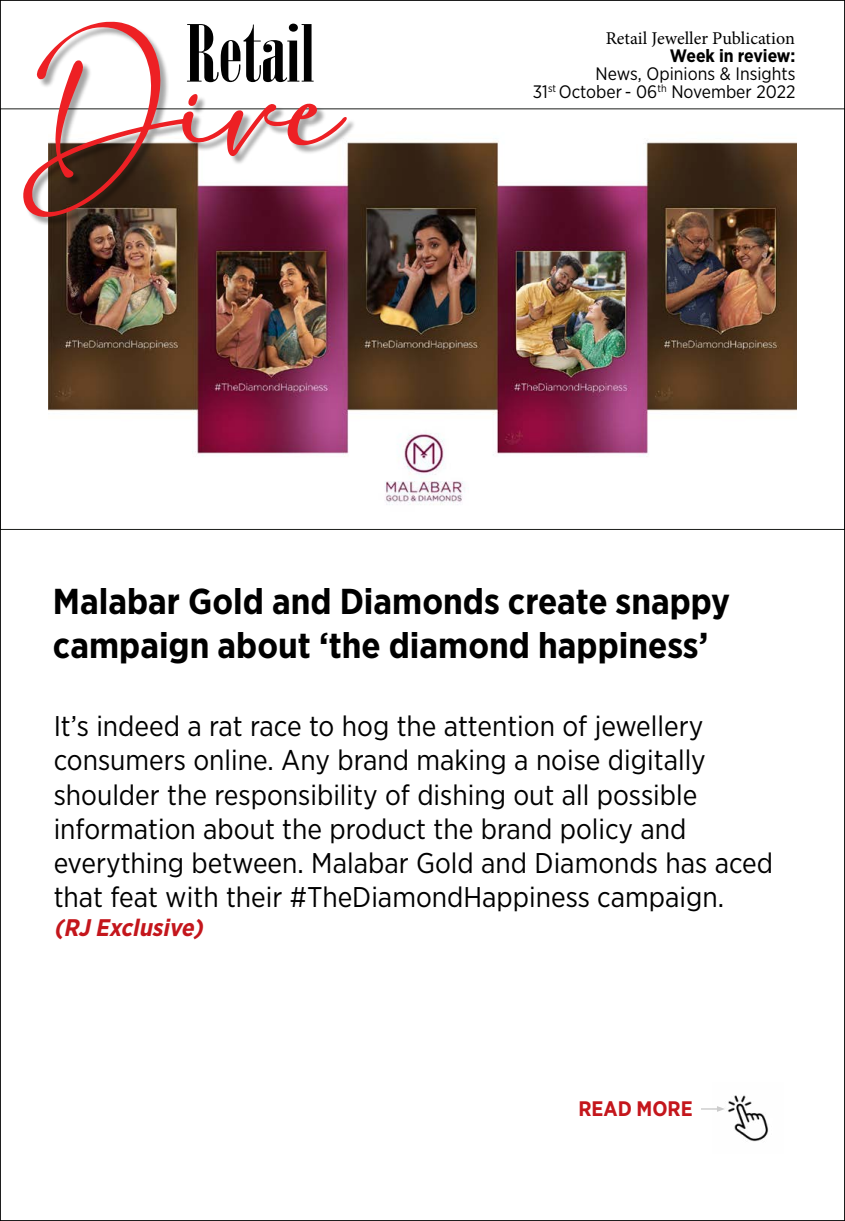
<style>
.page{position:relative;width:845px;height:1221px;background:#fff}
.page>*{position:absolute;margin:0;border:0;box-sizing:border-box;transform-origin:0 0}
.t1{font:700 36px/43.2px "Gotham Narrow";color:#000}
.t2{font:28.5px/34.2px "Gotham Narrow";color:#000}
.t3{font:italic 700 24px "Gotham Narrow";color:#c4161c}
.t4{font:700 21px "Gotham Narrow";color:#c4161c}
.t5{font:18px/18px "Gotham Narrow";color:#000;text-align:right}
.t6{font:18px "Minion Pro";color:#000}
.t7{font:700 18px "Gotham Narrow";color:#000}
</style>
<div class="page">
<img style="left:48px;top:141px;width:748px;height:364px">
<img style="left:717px;top:1095px;width:52px;height:47px">
<svg style="left:701px;top:1106px;width:23px;height:5px"></svg>
<div style="left:25px;top:23px;width:330px;height:203px;background:#000;opacity:.35"></div>
<svg style="left:23px;top:22px;width:323px;height:195px"></svg>
<p class="t6" style="left:605px;top:26px;width:190px">Retail Jeweller Publication</p>
<p class="t7" style="left:669px;top:44px;width:127px">Week in review:</p>
<p class="t5" style="left:532px;top:64px;width:264px">News, Opinions &amp; Insights<br>31<sup>st</sup> October- 06<sup>th</sup> November 2022</p>
<p class="t1" style="left:53px;top:580px;width:678px">Malabar Gold and Diamonds create snappy campaign about ‘the diamond happiness’</p>
<p class="t2" style="left:54px;top:708px;width:720px">It’s indeed a rat race to hog the attention of jewellery consumers online. Any brand making a noise digitally shoulder the responsibility of dishing out all possible information about the product the brand policy and everything between. Malabar Gold and Diamonds has aced that feat with their #TheDiamondHappiness campaign.</p>
<p class="t3" style="left:54px;top:912px;width:156px">(RJ Exclusive)</p>
<p class="t4" style="left:578px;top:1095px;width:116px">READ MORE</p>
</div>
